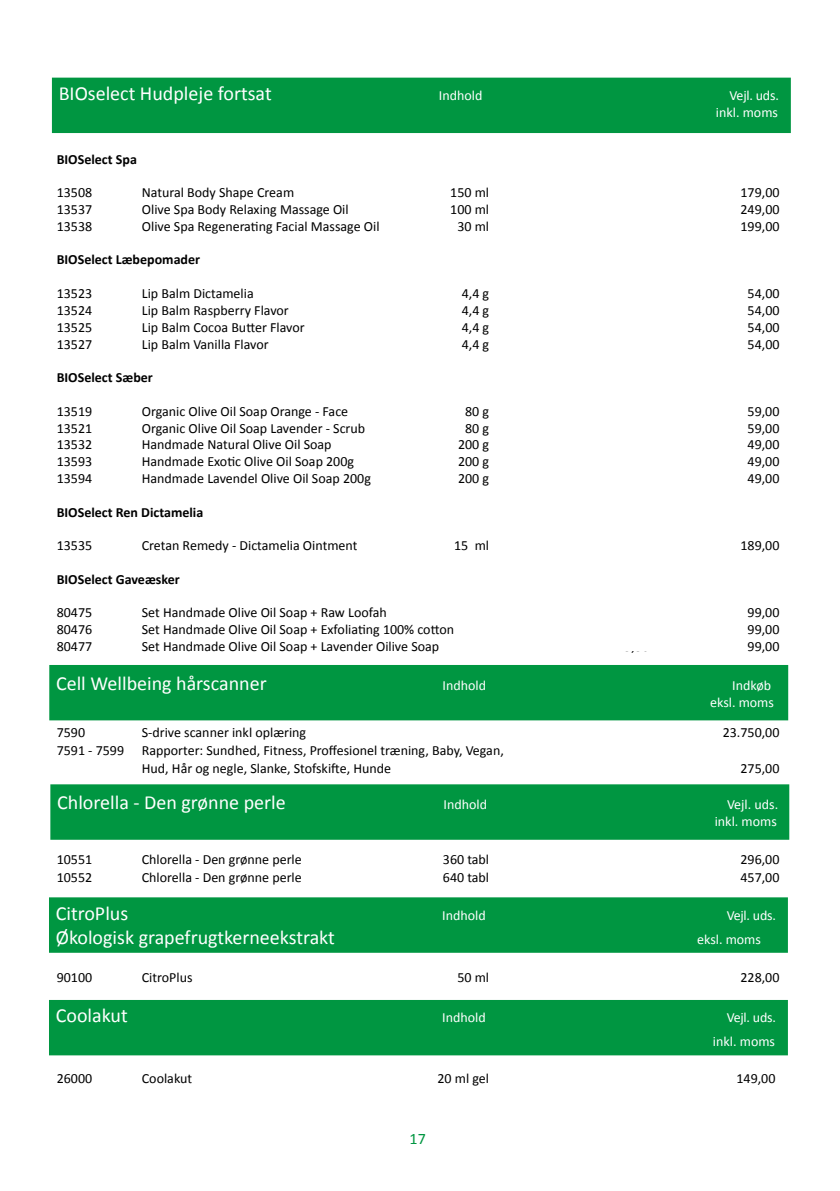
<style>
.page{position:relative;width:840px;height:1191px;background:#fff}
.page>*{position:absolute;margin:0;border:0;box-sizing:border-box;transform-origin:0 0}
.t1{font:20px "Calibri";color:#fff}
.t2{font:16px "Calibri";color:#009641}
.t3{font:14px/18px "Calibri";color:#000}
.t4{font:14px/16.8px "Calibri";color:#fff;text-align:right}
.t5{font:700 14px "Calibri";color:#000}
</style>
<div class="page">
<div style="left:52px;top:78px;width:738px;height:55px;background:#009641"></div>
<div style="left:50px;top:784px;width:738px;height:55px;background:#009641;border:2px solid #009641"></div>
<div style="left:49px;top:665px;width:738px;height:55px;background:#009641"></div>
<div style="left:49px;top:897px;width:738px;height:55px;background:#009641;border:2px solid #009641"></div>
<div style="left:49px;top:1000px;width:738px;height:55px;background:#009641"></div>
<h1 class="t1" style="left:59px;top:81px;width:214px">BIOselect Hudpleje fortsat</h1>
<p class="t4" style="left:438px;top:87px;width:45px">Indhold</p>
<p class="t4" style="left:715px;top:87px;width:64px">Vejl. uds. inkl. moms</p>
<p class="t5" style="left:57px;top:150px;width:82px">BIOSelect Spa</p>
<p class="t3" style="left:57px;top:184px;width:37px">13508</p>
<p class="t3" style="left:142px;top:184px;width:154px">Natural Body Shape Cream</p>
<p class="t3" style="left:450px;top:184px;width:40px">150 ml</p>
<p class="t3" style="left:740px;top:184px;width:40px">179,00</p>
<p class="t3" style="left:57px;top:200px;width:37px">13537</p>
<p class="t3" style="left:142px;top:200px;width:208px">Olive Spa Body Relaxing Massage Oil</p>
<p class="t3" style="left:450px;top:200px;width:40px">100 ml</p>
<p class="t3" style="left:740px;top:200px;width:40px">249,00</p>
<p class="t3" style="left:57px;top:217px;width:37px">13538</p>
<p class="t3" style="left:142px;top:217px;width:239px">Olive Spa Regenerating Facial Massage Oil</p>
<p class="t3" style="left:457px;top:217px;width:33px">30 ml</p>
<p class="t3" style="left:740px;top:217px;width:40px">199,00</p>
<p class="t5" style="left:57px;top:251px;width:145px">BIOSelect Læbepomader</p>
<p class="t3" style="left:57px;top:284px;width:37px">13523</p>
<p class="t3" style="left:142px;top:284px;width:113px">Lip Balm Dictamelia</p>
<p class="t3" style="left:461px;top:284px;width:29px">4,4 g</p>
<p class="t3" style="left:747px;top:284px;width:33px">54,00</p>
<p class="t3" style="left:57px;top:301px;width:37px">13524</p>
<p class="t3" style="left:142px;top:301px;width:148px">Lip Balm Raspberry Flavor</p>
<p class="t3" style="left:461px;top:301px;width:29px">4,4 g</p>
<p class="t3" style="left:747px;top:301px;width:33px">54,00</p>
<p class="t3" style="left:57px;top:318px;width:37px">13525</p>
<p class="t3" style="left:142px;top:318px;width:164px">Lip Balm Cocoa Butter Flavor</p>
<p class="t3" style="left:461px;top:318px;width:29px">4,4 g</p>
<p class="t3" style="left:747px;top:318px;width:33px">54,00</p>
<p class="t3" style="left:57px;top:335px;width:37px">13527</p>
<p class="t3" style="left:142px;top:335px;width:128px">Lip Balm Vanilla Flavor</p>
<p class="t3" style="left:461px;top:335px;width:29px">4,4 g</p>
<p class="t3" style="left:747px;top:335px;width:33px">54,00</p>
<p class="t5" style="left:57px;top:368px;width:98px">BIOSelect Sæber</p>
<p class="t3" style="left:57px;top:402px;width:37px">13519</p>
<p class="t3" style="left:142px;top:402px;width:208px">Organic Olive Oil Soap Orange - Face</p>
<p class="t3" style="left:465px;top:402px;width:25px">80 g</p>
<p class="t3" style="left:747px;top:402px;width:33px">59,00</p>
<p class="t3" style="left:57px;top:419px;width:37px">13521</p>
<p class="t3" style="left:142px;top:419px;width:225px">Organic Olive Oil Soap Lavender - Scrub</p>
<p class="t3" style="left:465px;top:419px;width:25px">80 g</p>
<p class="t3" style="left:747px;top:419px;width:33px">59,00</p>
<p class="t3" style="left:57px;top:436px;width:37px">13532</p>
<p class="t3" style="left:142px;top:436px;width:191px">Handmade Natural Olive Oil Soap</p>
<p class="t3" style="left:458px;top:436px;width:33px">200 g</p>
<p class="t3" style="left:747px;top:436px;width:33px">49,00</p>
<p class="t3" style="left:57px;top:452px;width:37px">13593</p>
<p class="t3" style="left:142px;top:452px;width:214px">Handmade Exotic Olive Oil Soap 200g</p>
<p class="t3" style="left:458px;top:452px;width:33px">200 g</p>
<p class="t3" style="left:747px;top:452px;width:33px">49,00</p>
<p class="t3" style="left:57px;top:469px;width:37px">13594</p>
<p class="t3" style="left:142px;top:469px;width:230px">Handmade Lavendel Olive Oil Soap 200g</p>
<p class="t3" style="left:458px;top:469px;width:33px">200 g</p>
<p class="t3" style="left:747px;top:469px;width:33px">49,00</p>
<p class="t5" style="left:57px;top:503px;width:148px">BIOSelect Ren Dictamelia</p>
<p class="t3" style="left:57px;top:536px;width:37px">13535</p>
<p class="t3" style="left:142px;top:536px;width:217px">Cretan Remedy - Dictamelia Ointment</p>
<p class="t3" style="left:454px;top:536px;width:36px">15 ml</p>
<p class="t3" style="left:740px;top:536px;width:40px">189,00</p>
<p class="t5" style="left:57px;top:570px;width:125px">BIOSelect Gaveæsker</p>
<p class="t3" style="left:57px;top:604px;width:37px">80475</p>
<p class="t3" style="left:142px;top:604px;width:246px">Set Handmade Olive Oil Soap + Raw Loofah</p>
<p class="t3" style="left:747px;top:604px;width:33px">99,00</p>
<p class="t3" style="left:57px;top:620px;width:37px">80476</p>
<p class="t3" style="left:142px;top:620px;width:314px">Set Handmade Olive Oil Soap + Exfoliating 100% cotton</p>
<p class="t3" style="left:747px;top:620px;width:33px">99,00</p>
<p class="t3" style="left:57px;top:637px;width:37px">80477</p>
<p class="t3" style="left:142px;top:637px;width:299px">Set Handmade Olive Oil Soap + Lavender Oilive Soap</p>
<p class="t3" style="left:747px;top:637px;width:33px">99,00</p>
<h1 class="t1" style="left:56px;top:670px;width:212px">Cell Wellbeing hårscanner</h1>
<p class="t4" style="left:442px;top:677px;width:45px">Indhold</p>
<p class="t4" style="left:709px;top:677px;width:65px">Indkøb eksl. moms</p>
<p class="t3" style="left:57px;top:724px;width:30px">7590</p>
<p class="t3" style="left:142px;top:724px;width:166px">S-drive scanner inkl oplæring</p>
<p class="t3" style="left:722px;top:724px;width:58px">23.750,00</p>
<p class="t3" style="left:57px;top:742px;width:69px">7591 - 7599</p>
<p class="t3" style="left:142px;top:742px;width:363px">Rapporter: Sundhed, Fitness, Proffesionel træning, Baby, Vegan,<br>Hud, Hår og negle, Slanke, Stofskifte, Hunde</p>
<p class="t3" style="left:740px;top:760px;width:40px">275,00</p>
<h1 class="t1" style="left:57px;top:790px;width:230px">Chlorella - Den grønne perle</h1>
<p class="t4" style="left:443px;top:796px;width:45px">Indhold</p>
<p class="t4" style="left:714px;top:796px;width:65px">Vejl. uds. inkl. moms</p>
<p class="t3" style="left:57px;top:850px;width:37px">10551</p>
<p class="t3" style="left:142px;top:850px;width:161px">Chlorella - Den grønne perle</p>
<p class="t3" style="left:442px;top:850px;width:48px">360 tabl</p>
<p class="t3" style="left:740px;top:850px;width:40px">296,00</p>
<p class="t3" style="left:57px;top:868px;width:37px">10552</p>
<p class="t3" style="left:142px;top:868px;width:161px">Chlorella - Den grønne perle</p>
<p class="t3" style="left:442px;top:868px;width:48px">640 tabl</p>
<p class="t3" style="left:740px;top:868px;width:40px">457,00</p>
<h1 class="t1" style="left:56px;top:900px;width:74px">CitroPlus</h1>
<p class="t4" style="left:442px;top:906px;width:45px">Indhold</p>
<p class="t4" style="left:726px;top:906px;width:51px">Vejl. uds.</p>
<h1 class="t1" style="left:56px;top:924px;width:280px">Økologisk grapefrugtkerneekstrakt</h1>
<p class="t4" style="left:696px;top:930px;width:65px">eksl. moms</p>
<p class="t3" style="left:57px;top:968px;width:37px">90100</p>
<p class="t3" style="left:142px;top:968px;width:52px">CitroPlus</p>
<p class="t3" style="left:457px;top:968px;width:33px">50 ml</p>
<p class="t3" style="left:740px;top:968px;width:40px">228,00</p>
<h1 class="t1" style="left:56px;top:1003px;width:73px">Coolakut</h1>
<p class="t4" style="left:442px;top:1009px;width:45px">Indhold</p>
<p class="t4" style="left:712px;top:1005px;width:64px;line-height:24px">Vejl. uds. inkl. moms</p>
<p class="t3" style="left:57px;top:1069px;width:37px">26000</p>
<p class="t3" style="left:142px;top:1069px;width:52px">Coolakut</p>
<p class="t3" style="left:437px;top:1069px;width:53px">20 ml gel</p>
<p class="t3" style="left:736px;top:1069px;width:40px">149,00</p>
<p class="t2" style="left:409px;top:1128px;width:18px">17</p>
</div>
